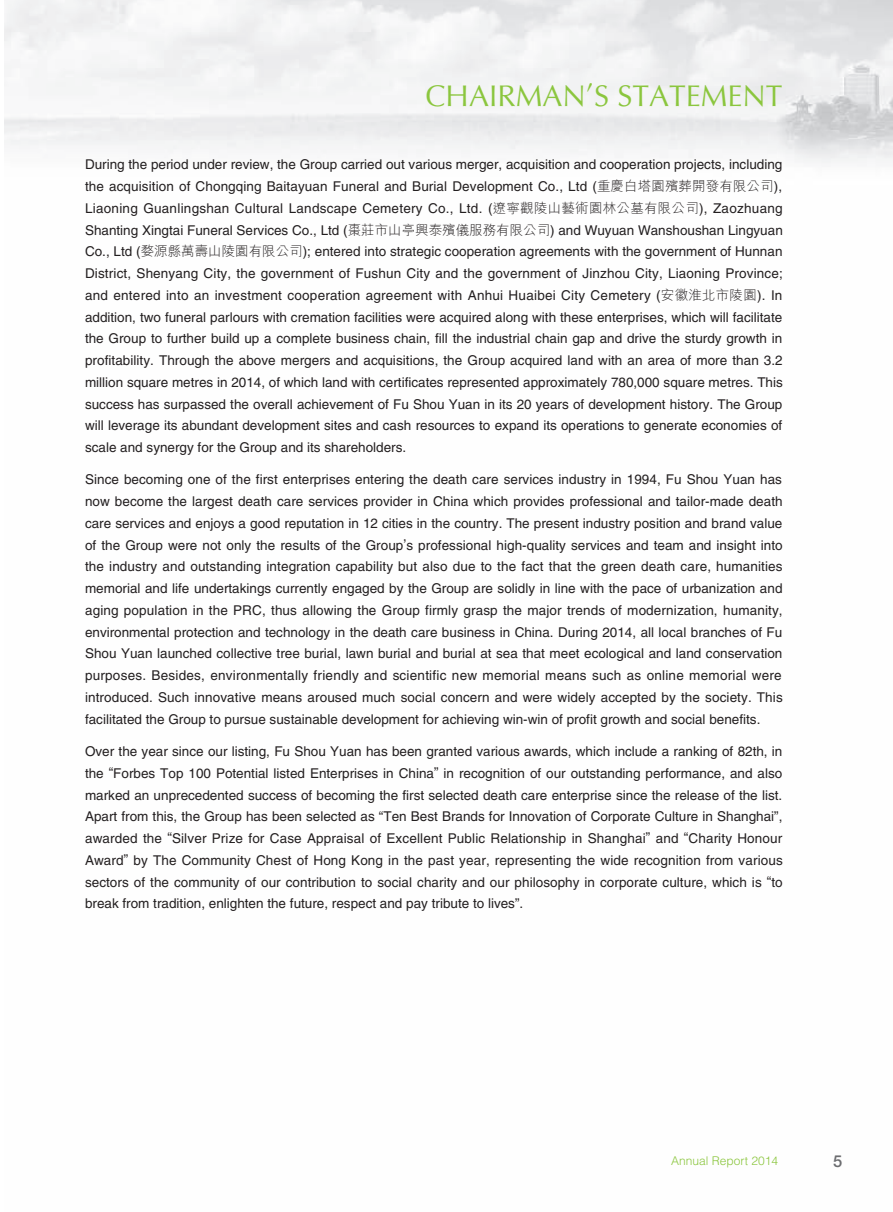
<style>
.page{position:relative;width:893px;height:1212px;background:#fff}
.page>*{position:absolute;margin:0;border:0;box-sizing:border-box;transform-origin:0 0}
.t1{font:30px "Optima LT Std";color:#8bc63e}
.t2{font:500 16.5px "Helvetica Neue LT Std";color:#6c6d70}
._1__內文{font:13.5px/21.8px "Helvetica LT Std";color:#231f20;text-align:justify}
.t3{font:300 12px "Helvetica LT Std";color:#8bc63e}
.s1{font-family:"M Hei HK";font-weight:300}
</style>
<div class="page">
<h1 class="t1" style="left:426px;top:78px;width:358px">CHAIRMAN’S STATEMENT</h1>
<p class="_1__內文" style="left:85px;top:154px;width:699px">During the period under review, the Group carried out various merger, acquisition and cooperation projects, including the acquisition of Chongqing Baitayuan Funeral and Burial Development Co., Ltd (<span class="s1">重慶白塔園殯葬開發有限公司</span>), Liaoning Guanlingshan Cultural Landscape Cemetery Co., Ltd. (<span class="s1">遼寧觀陵山藝術園林公墓有限公司</span>), Zaozhuang Shanting Xingtai Funeral Services Co., Ltd (<span class="s1">棗莊市山亭興泰殯儀服務有限公司</span>) and Wuyuan Wanshoushan Lingyuan Co., Ltd (<span class="s1">婺源縣萬壽山陵園有限公司</span>); entered into strategic cooperation agreements with the government of Hunnan District, Shenyang City, the government of Fushun City and the government of Jinzhou City, Liaoning Province; and entered into an investment cooperation agreement with Anhui Huaibei City Cemetery (<span class="s1">安徽淮北市陵園</span>). In addition, two funeral parlours with cremation facilities were acquired along with these enterprises, which will facilitate the Group to further build up a complete business chain, fill the industrial chain gap and drive the sturdy growth in profitability. Through the above mergers and acquisitions, the Group acquired land with an area of more than 3.2 million square metres in 2014, of which land with certificates represented approximately 780,000 square metres. This success has surpassed the overall achievement of Fu Shou Yuan in its 20 years of development history. The Group will leverage its abundant development sites and cash resources to expand its operations to generate economies of scale and synergy for the Group and its shareholders.</p>
<p class="_1__內文" style="left:85px;top:469px;width:699px">Since becoming one of the first enterprises entering the death care services industry in 1994, Fu Shou Yuan has now become the largest death care services provider in China which provides professional and tailor-made death care services and enjoys a good reputation in 12 cities in the country. The present industry position and brand value of the Group were not only the results of the Group’s professional high-quality services and team and insight into the industry and outstanding integration capability but also due to the fact that the green death care, humanities memorial and life undertakings currently engaged by the Group are solidly in line with the pace of urbanization and aging population in the PRC, thus allowing the Group firmly grasp the major trends of modernization, humanity, environmental protection and technology in the death care business in China. During 2014, all local branches of Fu Shou Yuan launched collective tree burial, lawn burial and burial at sea that meet ecological and land conservation purposes. Besides, environmentally friendly and scientific new memorial means such as online memorial were introduced. Such innovative means aroused much social concern and were widely accepted by the society. This facilitated the Group to pursue sustainable development for achieving win-win of profit growth and social benefits.</p>
<p class="_1__內文" style="left:85px;top:740px;width:699px">Over the year since our listing, Fu Shou Yuan has been granted various awards, which include a ranking of 82th, in the “Forbes Top 100 Potential listed Enterprises in China” in recognition of our outstanding performance, and also marked an unprecedented success of becoming the first selected death care enterprise since the release of the list.<br>Apart from this, the Group has been selected as “Ten Best Brands for Innovation of Corporate Culture in Shanghai”, awarded the “Silver Prize for Case Appraisal of Excellent Public Relationship in Shanghai” and “Charity Honour Award” by The Community Chest of Hong Kong in the past year, representing the wide recognition from various sectors of the community of our contribution to social charity and our philosophy in corporate culture, which is “to break from tradition, enlighten the future, respect and pay tribute to lives”.</p>
<p class="t3" style="left:671px;top:1153px;width:108px">Annual Report 2014</p>
<p class="t2" style="left:833px;top:1151px;width:11px">5</p>
</div>
